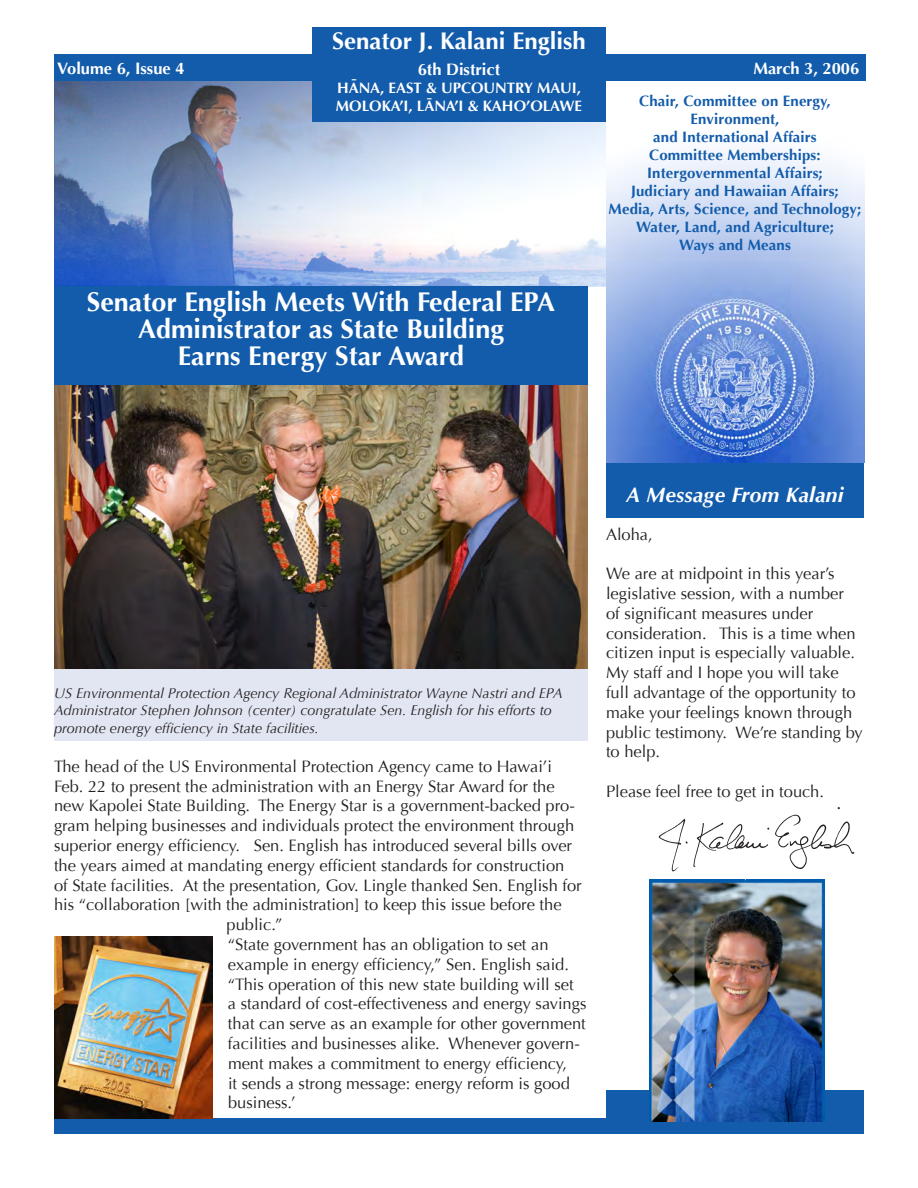
<style>
.page{position:relative;width:918px;height:1188px;background:#fff}
.page>*{position:absolute;margin:0;border:0;box-sizing:border-box;transform-origin:0 0}
.t1{font:700 27px/27px "Optima";color:#fff;text-align:center}
.t2{font:700 24px "Optima";color:#fff}
.t3{font:italic 700 21px "Optima";letter-spacing:.01em;color:#fff}
.t4{font:18px "Optima";color:#fff}
.t5{font:16.5px/19.8px "Optima";color:#231f20}
.t6{font:700 16.5px "Optima";color:#fff}
.t7{font:700 15px/18px "Optima";letter-spacing:.01em;color:#135cab;text-align:center}
.t8{font:700 15px/18px "Optima";color:#fff}
.t9{font:italic 14.25px/17.1px "Optima";color:#231f20}
</style>
<div class="page">
<div style="left:606px;top:1090px;width:258px;height:30px;background:#135cab"></div>
<div style="left:606px;top:459px;width:258px;height:59px;background:#135cab"></div>
<div style="left:54px;top:1119px;width:810px;height:15px;background:#135cab"></div>
<img style="left:54px;top:81px;width:552px;height:206px">
<div style="left:54px;top:286px;width:534px;height:101px;background:#135cab"></div>
<img style="left:606px;top:149px;width:258px;height:313px">
<img style="left:649px;top:880px;width:175px;height:242px">
<div style="left:54px;top:54px;width:812px;height:27px;background:#135cab"></div>
<img style="left:54px;top:385px;width:534px;height:284px">
<div style="left:54px;top:669px;width:534px;height:72px;background:#e2e6f3"></div>
<img style="left:54px;top:936px;width:158px;height:183px">
<img style="left:649px;top:807px;width:206px;height:73px">
<div style="left:312px;top:27px;width:294px;height:95px;background:#135cab"></div>
<h2 class="t2" style="left:332px;top:27px;width:255px">Senator J. Kalani English</h2>
<p class="t6" style="left:418px;top:60px;width:84px">6th District</p>
<p class="t8" style="left:336px;top:79px;width:248px">HANA, EAST &amp; UPCOUNTRY MAUI,<br>MOLOKA’I, LANA’I &amp; KAHO’OLAWE</p>
<p class="t6" style="left:57px;top:59px;width:129px">Volume 6, Issue 4</p>
<p class="t6" style="left:753px;top:59px;width:107px">March 3, 2006</p>
<p class="t4" style="left:351px;top:67px;width:7px">-</p>
<p class="t7" style="left:609px;top:92px;width:254px">Chair, Committee on Energy,<br>Environment,<br>and International Affairs<br>Committee Memberships:<br>Intergovernmental Affairs;<br>Judiciary and Hawaiian Affairs;<br>Media, Arts, Science, and Technology;<br>Water, Land, and Agriculture;<br>Ways and Means</p>
<p class="t4" style="left:426px;top:86px;width:7px">-</p>
<h1 class="t1" style="left:87px;top:289px;width:470px">Senator English Meets With Federal EPA<br>Administrator as State Building<br>Earns Energy Star Award</h1>
<p class="t9" style="left:54px;top:685px;width:510px">US Environmental Protection Agency Regional Administrator Wayne Nastri and EPA<br>Administrator Stephen Johnson (center) congratulate Sen. English for his efforts to promote energy efficiency in State facilities.</p>
<p class="t5" style="left:54px;top:756px;width:500px">The head of the US Environmental Protection Agency came to Hawai’i</p>
<p class="t5" style="left:54px;top:776px;width:502px">Feb. 22 to present the administration with an Energy Star Award for the</p>
<p class="t5" style="left:54px;top:796px;width:522px">new Kapolei State Building. The Energy Star is a government-backed pro-</p>
<p class="t5" style="left:54px;top:816px;width:522px">gram helping businesses and individuals protect the environment through</p>
<p class="t5" style="left:54px;top:836px;width:520px">superior energy efficiency. Sen. English has introduced several bills over</p>
<p class="t5" style="left:54px;top:855px;width:512px">the years aimed at mandating energy efficient standards for construction</p>
<p class="t5" style="left:54px;top:875px;width:529px">of State facilities. At the presentation, Gov. Lingle thanked Sen. English for</p>
<p class="t5" style="left:54px;top:895px;width:509px">his “collaboration [with the administration] to keep this issue before the</p>
<p class="t5" style="left:226px;top:915px;width:57px">public.”</p>
<p class="t5" style="left:228px;top:935px;width:322px">“State government has an obligation to set an</p>
<p class="t5" style="left:228px;top:954px;width:343px">example in energy efficiency,” Sen. English said.</p>
<p class="t5" style="left:228px;top:974px;width:347px">“This operation of this new state building will set</p>
<p class="t5" style="left:228px;top:994px;width:360px">a standard of cost-effectiveness and energy savings</p>
<p class="t5" style="left:228px;top:1014px;width:359px">that can serve as an example for other government</p>
<p class="t5" style="left:228px;top:1034px;width:353px">facilities and businesses alike. Whenever govern-</p>
<p class="t5" style="left:228px;top:1053px;width:341px">ment makes a commitment to energy efficiency,</p>
<p class="t5" style="left:228px;top:1073px;width:344px">it sends a strong message: energy reform is good</p>
<p class="t5" style="left:228px;top:1093px;width:69px">business.’</p>
<p class="t3" style="left:626px;top:482px;width:219px">A Message From Kalani</p>
<p class="t5" style="left:606px;top:524px;width:48px">Aloha,</p>
<p class="t5" style="left:606px;top:564px;width:258px">We are at midpoint in this year’s legislative session, with a number<br>of significant measures under consideration. This is a time when citizen input is especially valuable.<br>My staff and I hope you will take full advantage of the opportunity to make your feelings known through public testimony. We’re standing by to help.</p>
<p class="t5" style="left:606px;top:782px;width:219px">Please feel free to get in touch.</p>
</div>
